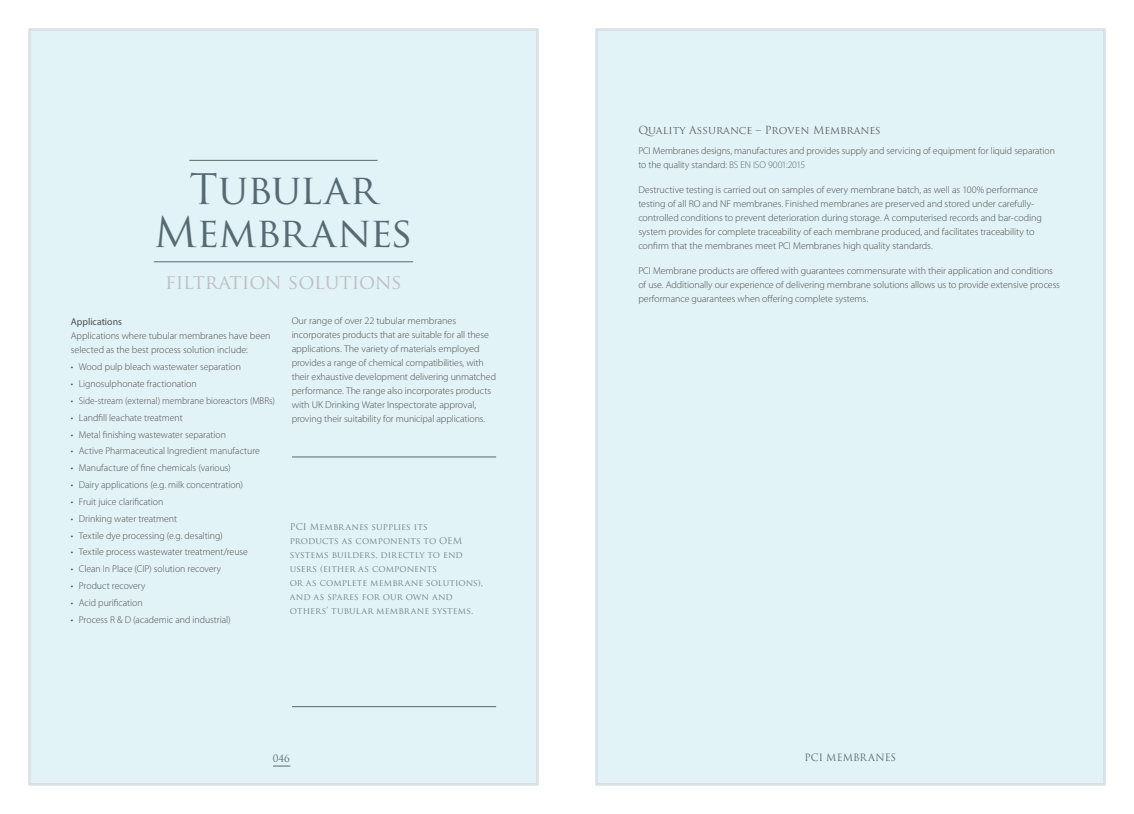
<style>
.page{position:relative;width:1134px;height:814px;background:#fff}
.page>*{position:absolute;margin:0;border:0;box-sizing:border-box;transform-origin:0 0}
.t1{font:41px/43px "Trajan Pro";letter-spacing:-.01em;color:#566a73;text-align:center}
.t2{font:20px "Trajan Pro";letter-spacing:-.005em;color:#bfbfc4}
.t3{font:10.9px "Trajan Pro";color:#636466}
.t4{font:10px "Trajan Pro";color:#5b6870}
.t5{font:300 9.9px/14px "Myriad Pro";letter-spacing:-.005em;color:#4f4d4c}
.t6{font:300 9.9px "Myriad Pro";letter-spacing:-.005em;color:#4f4d4c;scale:.95 1}
.t7{font:9.9px "Trajan Pro";color:#5b6870}
.t8{font:9.9px "Myriad Pro";color:#4f4d4c}
.t9{font:9px/14px "Trajan Pro";letter-spacing:.005em;color:#76838b}
.s1{color:#5b6870}
</style>
<div class="page">
<div style="left:595px;top:28px;width:511px;height:758px;background:#e1f3f7"></div>
<div style="left:28px;top:28px;width:511px;height:758px;background:#e1f3f7"></div>
<hr style="left:292px;top:457px;width:204px;height:1px;background:#5b6870">
<hr style="left:292px;top:706px;width:204px;height:1px;background:#5b6870">
<svg style="left:273px;top:765px;width:17px;height:1px"></svg>
<hr style="left:189px;top:160px;width:189px;height:1px;background:#566a73">
<hr style="left:154px;top:261px;width:259px;height:1px;background:#566a73">
<h1 class="t1" style="left:154px;top:168px;width:261px">Tubular<br>Membranes</h1>
<h2 class="t2" style="left:165px;top:268px;width:238px">filtration solutions</h2>
<p class="t8" style="left:71px;top:316px;width:53px">Applications</p>
<p class="t5" style="left:71px;top:329px;width:201px">Applications where tubular membranes have been selected as the best process solution include:</p>
<p class="t5" style="left:71px;top:360px;width:172px">• Wood pulp bleach wastewater separation</p>
<p class="t5" style="left:71px;top:376px;width:127px">• Lignosulphonate fractionation</p>
<p class="t6" style="left:71px;top:394px;width:216px">• Side-stream (external) membrane bioreactors (MBRs)</p>
<p class="t5" style="left:71px;top:410px;width:113px">• Landfill leachate treatment</p>
<p class="t5" style="left:71px;top:427px;width:157px">• Metal finishing wastewater separation</p>
<p class="t5" style="left:71px;top:444px;width:191px">• Active Pharmaceutical Ingredient manufacture</p>
<p class="t5" style="left:71px;top:461px;width:161px">• Manufacture of fine chemicals (various)</p>
<p class="t5" style="left:71px;top:477px;width:174px">• Dairy applications (e.g. milk concentration)</p>
<p class="t5" style="left:71px;top:494px;width:94px">• Fruit juice clarification</p>
<p class="t5" style="left:71px;top:511px;width:108px">• Drinking water treatment</p>
<p class="t5" style="left:71px;top:528px;width:154px">• Textile dye processing (e.g. desalting)</p>
<p class="t5" style="left:71px;top:545px;width:179px">• Textile process wastewater treatment/reuse</p>
<p class="t5" style="left:71px;top:562px;width:152px">• Clean In Place (CIP) solution recovery</p>
<p class="t5" style="left:71px;top:578px;width:76px">• Product recovery</p>
<p class="t5" style="left:71px;top:595px;width:73px">• Acid purification</p>
<p class="t5" style="left:71px;top:612px;width:162px">• Process R &amp; D (academic and industrial)</p>
<p class="t5" style="left:292px;top:314px;width:206px">Our range of over 22 tubular membranes incorporates products that are suitable for all these applications. The variety of materials employed provides a range of chemical compatibilities, with their exhaustive development delivering unmatched performance. The range also incorporates products with UK Drinking Water Inspectorate approval, proving their suitability for municipal applications.</p>
<p class="t9" style="left:290px;top:519px;width:195px">PCI Membranes supplies its<br>products as components to OEM systems builders, directly to end users (either as components<br>or as complete membrane solutions), and as spares for our own and others’ tubular membrane systems.</p>
<p class="t3" style="left:638px;top:123px;width:244px">Quality Assurance – Proven Membranes</p>
<p class="t5" style="left:638px;top:143px;width:418px">PCI Membranes designs, manufactures and provides supply and servicing of equipment for liquid separation to the quality standard: <span class="s1">BS EN ISO 9001:2015</span></p>
<p class="t5" style="left:638px;top:183px;width:405px">Destructive testing is carried out on samples of every membrane batch, as well as 100% performance testing of all RO and NF membranes. Finished membranes are preserved and stored under carefully&shy;controlled conditions to prevent deterioration during storage. A computerised records and bar-coding system provides for complete traceability of each membrane produced, and facilitates traceability to confirm that the membranes meet PCI Membranes high quality standards.</p>
<p class="t5" style="left:638px;top:264px;width:423px">PCI Membrane products are offered with guarantees commensurate with their application and conditions of use. Additionally our experience of delivering membrane solutions allows us to provide extensive process performance guarantees when offering complete systems.</p>
<p class="t4" style="left:273px;top:751px;width:19px">046</p>
<p class="t7" style="left:805px;top:751px;width:93px">PCI MEMBRANES</p>
</div>
